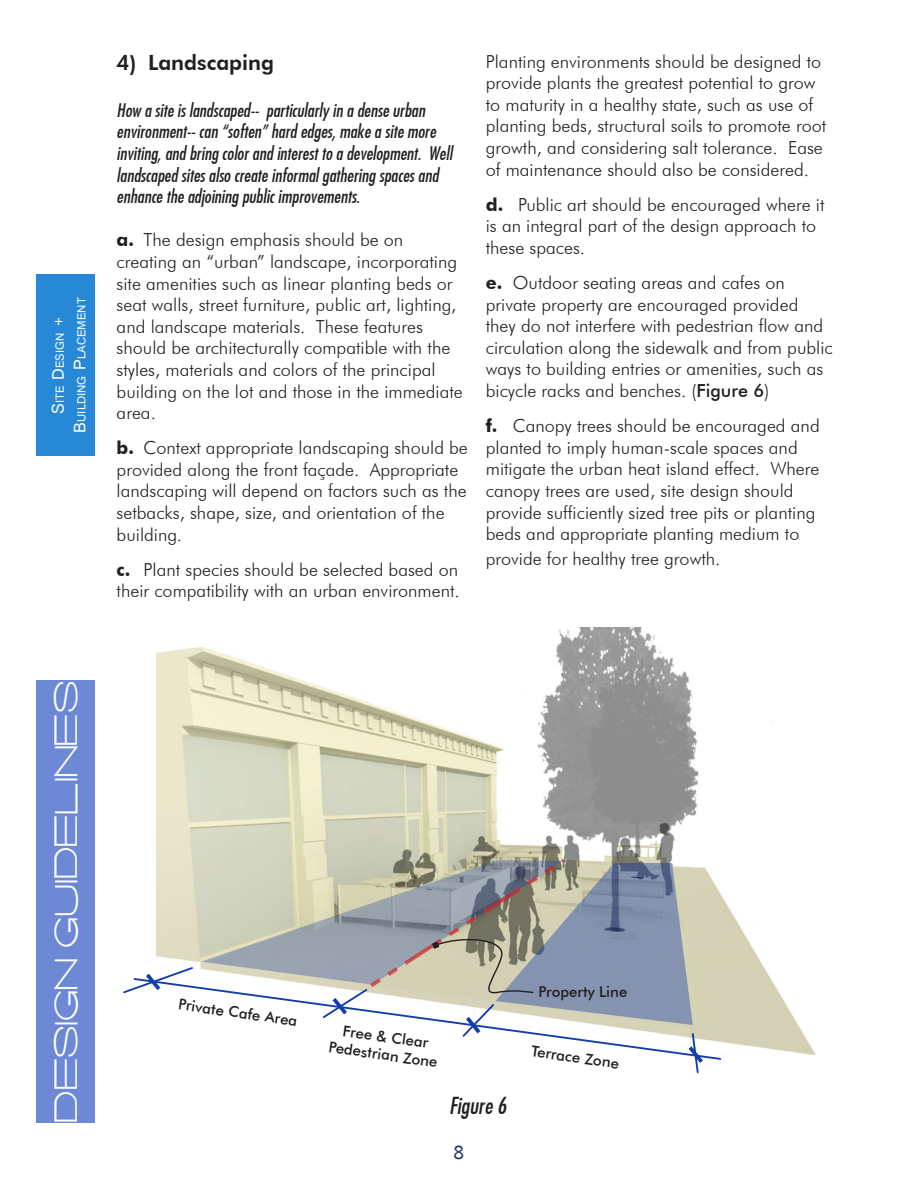
<style>
.page{position:relative;width:918px;height:1188px;background:#fff}
.page>*{position:absolute;margin:0;border:0;box-sizing:border-box;transform-origin:0 0}
.t1{font:34.5px "Salaryman";color:#fff}
.Figure_Reference{font:22.5px "Futura Md Cn BT Italic";color:#231f20}
.Header_Body{font:800 21px "Futura BT";color:#231f20}
.t2{font:21px "Raavi";color:#252e6a}
.Main_Body{font:300 18px/21.6px "Futura BT";color:#231f20}
.Accent_Body{font:18px/21.6px "Futura Md Cn BT Italic";color:#231f20}
.Accent_Body-2{font:500 15px "Futura BT";color:#231f20}
.t3{font:12.6px/21.6px "Raavi";color:#fff;text-align:center}
.s1{font-size:18px}
.s2{font-weight:700}
.s3{font-weight:500}
</style>
<div class="page">
<div style="left:37px;top:274px;width:58px;height:182px;background:#2788d8"></div>
<div style="left:37px;top:680px;width:58px;height:443px;background:#6d89d5"></div>
<img style="left:156px;top:628px;width:660px;height:426px">
<svg style="left:201px;top:860px;width:120px;height:117px;background:#c5c9b9"></svg>
<svg style="left:156px;top:977px;width:566px;height:83px"></svg>
<svg style="left:123px;top:966px;width:71px;height:29px"></svg>
<svg style="left:321px;top:857px;width:386px;height:217px"></svg>
<p class="t3" style="left:49px;top:433px;width:137px;rotate:-90deg"><span class="s1">S</span>ite <span class="s1">D</span>esign <span class="s1">+<br>B</span>uilding <span class="s1">P</span>lacement</p>
<p class="Header_Body" style="left:117px;top:50px;width:159px">4) Landscaping</p>
<p class="Accent_Body" style="left:117px;top:99px;width:337px">How a site is landscaped-- particularly in a dense urban environment-- can “soften” hard edges, make a site more inviting, and bring color and interest to a development. Well landscaped sites also create informal gathering spaces and enhance the adjoining public improvements.</p>
<p class="Main_Body" style="left:117px;top:229px;width:348px"><span class="s2">a.</span> The design emphasis should be on creating an “urban” landscape, incorporating site amenities such as linear planting beds or seat walls, street furniture, public art, lighting, and landscape materials. These features should be architecturally compatible with the styles, materials and colors of the principal building on the lot and those in the immediate area.</p>
<p class="Main_Body" style="left:117px;top:437px;width:353px"><span class="s2">b.</span> Context appropriate landscaping should be provided along the front façade. Appropriate landscaping will depend on factors such as the setbacks, shape, size, and orientation of the building.</p>
<p class="Main_Body" style="left:117px;top:558px;width:345px"><span class="s2">c.</span> Plant species should be selected based on their compatibility with an urban environment.</p>
<p class="Main_Body" style="left:486px;top:50px;width:342px">Planting environments should be designed to provide plants the greatest potential to grow to maturity in a healthy state, such as use of planting beds, structural soils to promote root growth, and considering salt tolerance. Ease of maintenance should also be considered.</p>
<p class="Main_Body" style="left:486px;top:193px;width:340px"><span class="s2">d.</span> Public art should be encouraged where it is an integral part of the design approach to these spaces.</p>
<p class="Main_Body" style="left:486px;top:272px;width:348px"><span class="s2">e.</span> Outdoor seating areas and cafes on private property are encouraged provided they do not interfere with pedestrian flow and circulation along the sidewalk and from public ways to building entries or amenities, such as bicycle racks and benches. (<span class="s3">Figure 6</span>)</p>
<p class="Main_Body" style="left:486px;top:415px;width:335px"><span class="s2">f.</span> Canopy trees should be encouraged and planted to imply human-scale spaces and mitigate the urban heat island effect. Where canopy trees are used, site design should provide sufficiently sized tree pits or planting beds and appropriate planting medium to</p>
<p class="Main_Body" style="left:486px;top:548px;width:236px">provide for healthy tree growth.</p>
<h1 class="t1" style="left:52px;top:1123px;width:443px;rotate:-90deg">Design Guidelines</h1>
<p class="Accent_Body-2" style="left:180px;top:995px;width:121px;rotate:8deg">Private Cafe Area</p>
<p class="Accent_Body-2" style="left:538px;top:982px;width:90px">Property Line</p>
<p class="Accent_Body-2" style="left:344px;top:1022px;width:88px;rotate:8deg">Free &amp; Clear</p>
<p class="Accent_Body-2" style="left:330px;top:1038px;width:111px;rotate:8deg">Pedestrian Zone</p>
<p class="Accent_Body-2" style="left:533px;top:1042px;width:90px;rotate:8deg">Terrace Zone</p>
<p class="Figure_Reference" style="left:449px;top:1091px;width:59px">Figure 6</p>
<p class="t2" style="left:453px;top:1140px;width:14px">8</p>
</div>
